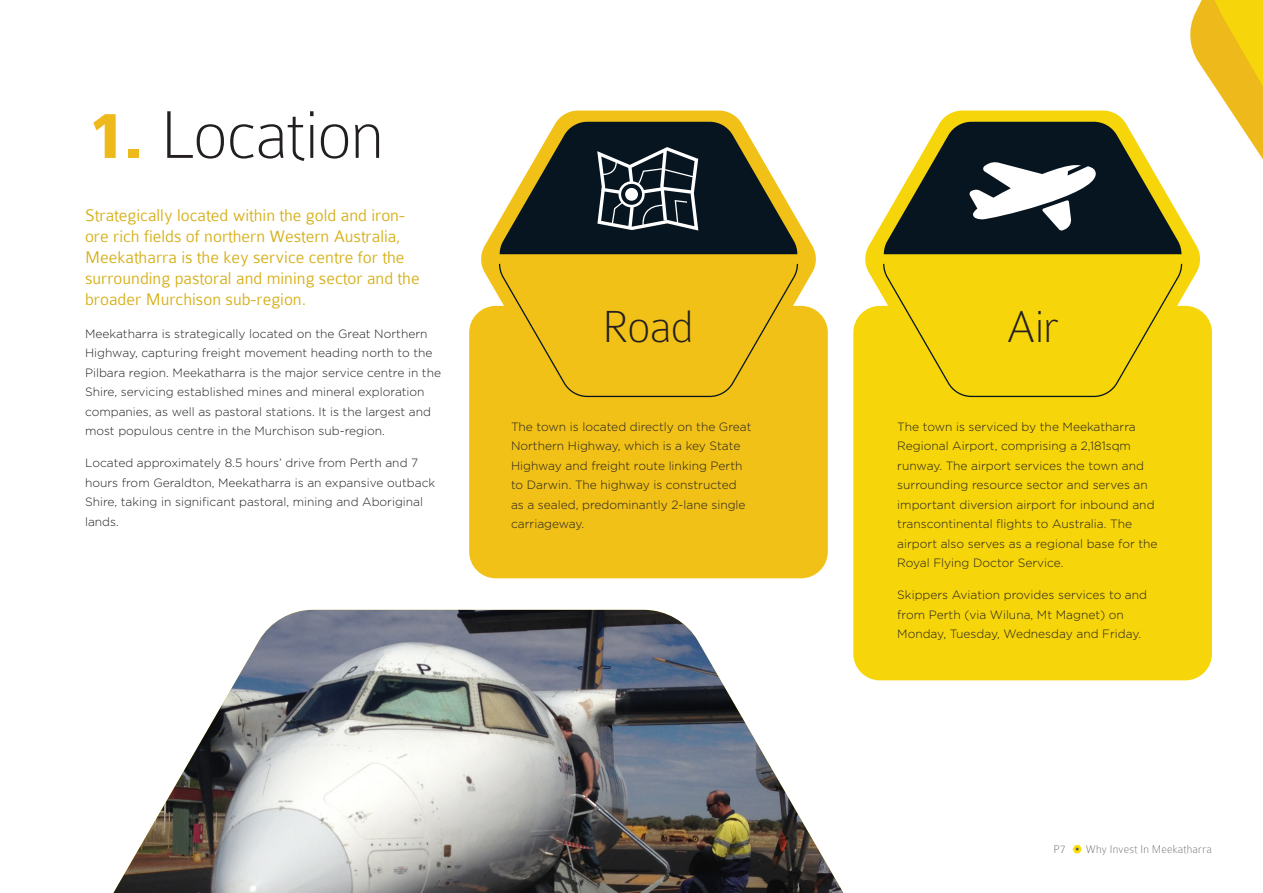
<style>
.page{position:relative;width:1263px;height:893px;background:#fff}
.page>*{position:absolute;margin:0;border:0;box-sizing:border-box;transform-origin:0 0}
.Section_Title{font:100 72px "Colaborate";letter-spacing:-.015em;color:#231f20}
.Yellow_Box_Titles{font:100 48px "Colaborate";letter-spacing:-.015em;color:#231f20}
.Intro_Para{font:300 18px/21px "Colaborate";color:#d6af16}
.Body_Text{font:300 12px/19.5px "Gotham";color:#231f20}
.t1{font:100 12px "Colaborate";letter-spacing:.015em;color:#6c6d70}
.s1{font-weight:700;color:#eeb91b}
</style>
<div class="page">
<svg style="left:1072px;top:845px;width:10px;height:8px"></svg>
<div style="left:853px;top:306px;width:359px;height:374px;background:#f6d50a;border-radius:27px"></div>
<svg style="left:864px;top:223px;width:18px;height:89px"></svg>
<div style="left:469px;top:306px;width:359px;height:272px;background:#f1c117;border-radius:27px"></div>
<svg style="left:480px;top:111px;width:337px;height:200px"></svg>
<svg style="left:498px;top:263px;width:301px;height:135px"></svg>
<svg style="left:500px;top:122px;width:297px;height:132px"></svg>
<img style="left:113px;top:610px;width:730px;height:283px">
<svg style="left:882px;top:110px;width:307px;height:288px"></svg>
<svg style="left:1189px;top:0;width:74px;height:680px"></svg>
<p class="Section_Title" style="left:85px;top:98px;width:301px"><span class="s1">1.</span> Location</p>
<p class="Intro_Para" style="left:85px;top:205px;width:336px">Strategically located within the gold and iron&shy;ore rich fields of northern Western Australia, Meekatharra is the key service centre for the surrounding pastoral and mining sector and the broader Murchison sub-region.</p>
<p class="Body_Text" style="left:85px;top:323px;width:358px">Meekatharra is strategically located on the Great Northern Highway, capturing freight movement heading north to the Pilbara region. Meekatharra is the major service centre in the Shire, servicing established mines and mineral exploration companies, as well as pastoral stations. It is the largest and most populous centre in the Murchison sub-region.</p>
<p class="Body_Text" style="left:85px;top:453px;width:352px">Located approximately 8.5 hours’ drive from Perth and 7 hours from Geraldton, Meekatharra is an expansive outback Shire, taking in significant pastoral, mining and Aboriginal lands.</p>
<p class="Yellow_Box_Titles" style="left:602px;top:302px;width:93px">Road</p>
<p class="Yellow_Box_Titles" style="left:1006px;top:302px;width:54px">Air</p>
<p class="Body_Text" style="left:511px;top:416px;width:242px">The town is located directly on the Great Northern Highway, which is a key State Highway and freight route linking Perth to Darwin. The highway is constructed as a sealed, predominantly 2-lane single carriageway.</p>
<p class="Body_Text" style="left:897px;top:416px;width:262px">The town is serviced by the Meekatharra Regional Airport, comprising a 2,181sqm runway. The airport services the town and surrounding resource sector and serves an important diversion airport for inbound and transcontinental flights to Australia. The airport also serves as a regional base for the Royal Flying Doctor Service.</p>
<p class="Body_Text" style="left:897px;top:585px;width:251px">Skippers Aviation provides services to and from Perth (via Wiluna, Mt Magnet) on<br>Monday, Tuesday, Wednesday and Friday.</p>
<p class="t1" style="left:1053px;top:843px;width:14px">P7</p>
<p class="t1" style="left:1086px;top:843px;width:128px">Why Invest In Meekatharra</p>
</div>
